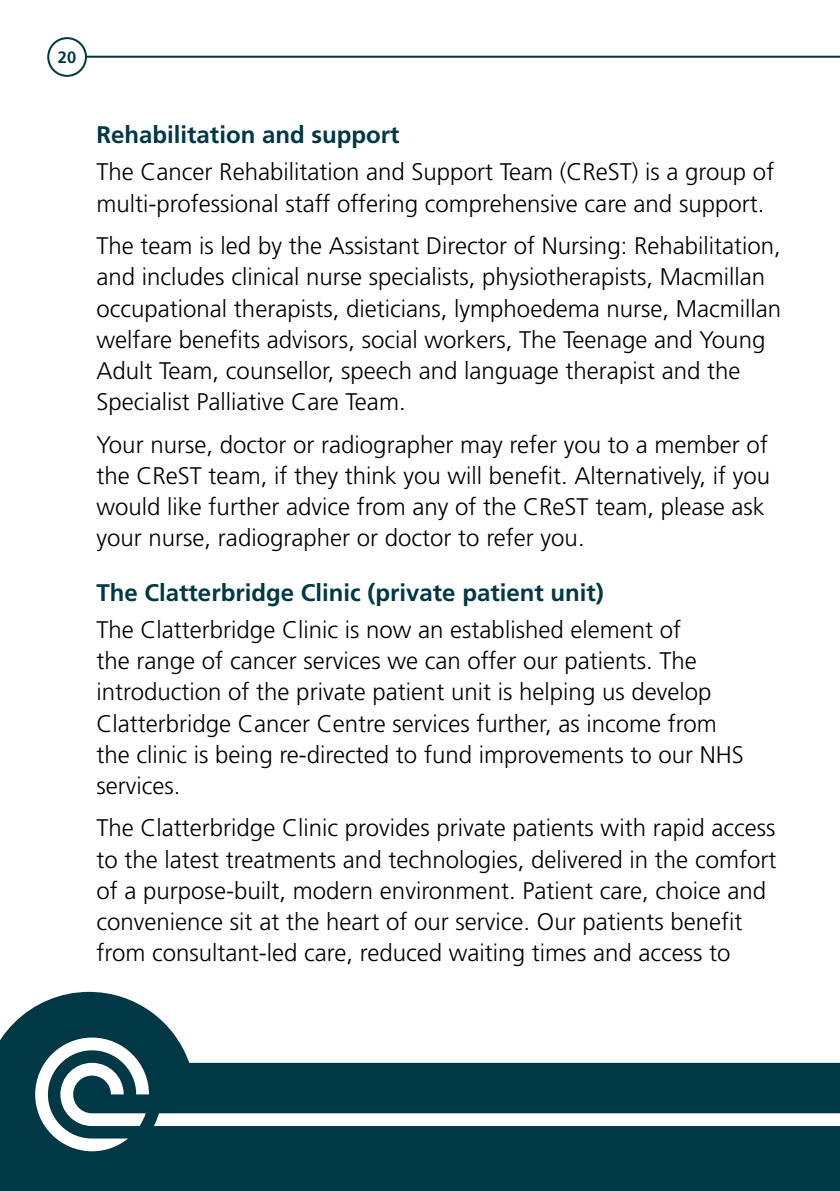
<style>
.page{position:relative;width:840px;height:1191px;background:#fff}
.page>*{position:absolute;margin:0;border:0;box-sizing:border-box;transform-origin:0 0}
.t1{font:300 24px/31.2px "Frutiger";color:#000}
.t2{font:700 24px "Frutiger";color:#003846}
.t3{font:700 16.4px "Frutiger";color:#003846}
</style>
<div class="page">
<svg style="left:0;top:992px;width:839px;height:199px;fill:#003846"></svg>
<hr style="left:67px;top:56px;width:772px;height:2px;background:#003846">
<div style="left:48px;top:38px;width:38px;height:38px;background:#fff;border-radius:50%"></div>
<div style="left:47px;top:37px;width:40px;height:40px;border:2px solid #003846;border-radius:50%"></div>
<svg style="left:35px;top:1037px;width:804px;height:114px"></svg>
<p class="t3" style="left:58px;top:48px;width:20px">20</p>
<p class="t2" style="left:96px;top:121px;width:304px">Rehabilitation and support</p>
<p class="t1" style="left:96px;top:156px;width:679px">The Cancer Rehabilitation and Support Team (CReST) is a group of multi-professional staff offering comprehensive care and support.</p>
<p class="t1" style="left:96px;top:230px;width:686px">The team is led by the Assistant Director of Nursing: Rehabilitation, and includes clinical nurse specialists, physiotherapists, Macmillan occupational therapists, dieticians, lymphoedema nurse, Macmillan welfare benefits advisors, social workers, The Teenage and Young Adult Team, counsellor, speech and language therapist and the Specialist Palliative Care Team.</p>
<p class="t1" style="left:96px;top:429px;width:674px">Your nurse, doctor or radiographer may refer you to a member of the CReST team, if they think you will benefit. Alternatively, if you would like further advice from any of the CReST team, please ask your nurse, radiographer or doctor to refer you.</p>
<p class="t2" style="left:96px;top:578px;width:508px">The Clatterbridge Clinic (private patient unit)</p>
<p class="t1" style="left:96px;top:614px;width:648px">The Clatterbridge Clinic is now an established element of<br>the range of cancer services we can offer our patients. The introduction of the private patient unit is helping us develop Clatterbridge Cancer Centre services further, as income from the clinic is being re-directed to fund improvements to our NHS services.</p>
<p class="t1" style="left:96px;top:812px;width:681px">The Clatterbridge Clinic provides private patients with rapid access to the latest treatments and technologies, delivered in the comfort of a purpose-built, modern environment. Patient care, choice and convenience sit at the heart of our service. Our patients benefit from consultant-led care, reduced waiting times and access to</p>
</div>
